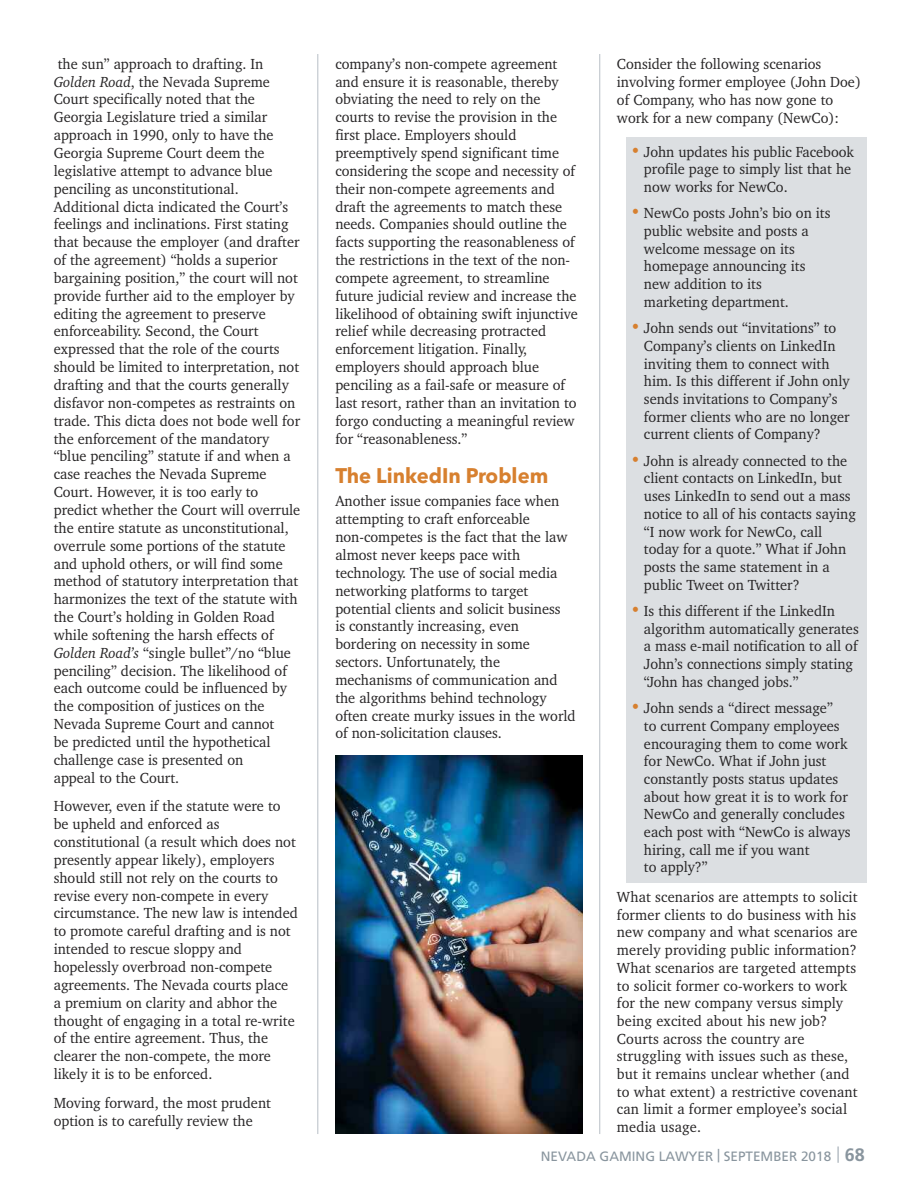
<style>
.page{position:relative;width:918px;height:1188px;background:#fff}
.page>*{position:absolute;margin:0;border:0;box-sizing:border-box;transform-origin:0 0}
.t1{font:700 21px "Avenir Next";color:#d7802f;scale:.96 1}
.t2{font:15px/17.9px "Charter";color:#272526;scale:.96 1}
.t3{font:13.5px "Frutiger";color:#89959e}
.s1{font-style:italic}
.s2{font-size:18px;color:#d7802f}
.s3{font-weight:700;font-size:18px}
</style>
<div class="page">
<div style="left:626px;top:137px;width:241px;height:746px;background:#dcdfe2"></div>
<svg style="left:837px;top:1146px;width:2px;height:17px"></svg>
<hr style="left:317px;top:54px;width:1px;height:1080px;background:#b8bfc6">
<hr style="left:599px;top:54px;width:1px;height:1080px;background:#b8bfc6">
<img style="left:336px;top:756px;width:246px;height:378px">
<p class="t2" style="left:54px;top:55px;width:258px">the sun” approach to drafting. In <span class="s1">Golden Road</span>, the Nevada Supreme Court specifically noted that the Georgia Legislature tried a similar approach in 1990, only to have the Georgia Supreme Court deem the legislative attempt to advance blue penciling as unconstitutional.<br>Additional dicta indicated the Court’s feelings and inclinations. First stating that because the employer (and drafter of the agreement) “holds a superior bargaining position,” the court will not provide further aid to the employer by editing the agreement to preserve enforceability. Second, the Court expressed that the role of the courts should be limited to interpretation, not drafting and that the courts generally disfavor non-competes as restraints on trade. This dicta does not bode well for the enforcement of the mandatory “blue penciling” statute if and when a case reaches the Nevada Supreme Court. However, it is too early to predict whether the Court will overrule the entire statute as unconstitutional, overrule some portions of the statute and uphold others, or will find some method of statutory interpretation that harmonizes the text of the statute with the Court’s holding in Golden Road while softening the harsh effects of <span class="s1">Golden Road’s</span> “single bullet”/no “blue penciling” decision. The likelihood of each outcome could be influenced by the composition of justices on the Nevada Supreme Court and cannot<br>be predicted until the hypothetical challenge case is presented on<br>appeal to the Court.</p>
<p class="t2" style="left:54px;top:797px;width:256px">However, even if the statute were to be upheld and enforced as constitutional (a result which does not presently appear likely), employers should still not rely on the courts to revise every non-compete in every circumstance. The new law is intended to promote careful drafting and is not intended to rescue sloppy and hopelessly overbroad non-compete agreements. The Nevada courts place a premium on clarity and abhor the thought of engaging in a total re-write of the entire agreement. Thus, the clearer the non-compete, the more likely it is to be enforced.</p>
<p class="t2" style="left:54px;top:1094px;width:228px">Moving forward, the most prudent option is to carefully review the</p>
<p class="t2" style="left:335px;top:55px;width:254px">company’s non-compete agreement and ensure it is reasonable, thereby obviating the need to rely on the courts to revise the provision in the first place. Employers should preemptively spend significant time considering the scope and necessity of their non-compete agreements and draft the agreements to match these needs. Companies should outline the facts supporting the reasonableness of the restrictions in the text of the non&shy;compete agreement, to streamline future judicial review and increase the likelihood of obtaining swift injunctive relief while decreasing protracted enforcement litigation. Finally, employers should approach blue penciling as a fail-safe or measure of last resort, rather than an invitation to forgo conducting a meaningful review for “reasonableness.”</p>
<h1 class="t1" style="left:335px;top:458px;width:223px">The LinkedIn Problem</h1>
<p class="t2" style="left:335px;top:492px;width:252px">Another issue companies face when attempting to craft enforceable non-competes is the fact that the law almost never keeps pace with technology. The use of social media networking platforms to target potential clients and solicit business<br>is constantly increasing, even bordering on necessity in some sectors. Unfortunately, the mechanisms of communication and the algorithms behind technology often create murky issues in the world of non-solicitation clauses.</p>
<p class="t2" style="left:617px;top:55px;width:256px">Consider the following scenarios involving former employee (John Doe) of Company, who has now gone to work for a new company (NewCo):</p>
<p class="t2" style="left:644px;top:143px;width:220px;text-indent:-13px"><span class="s2">•</span> John updates his public Facebook profile page to simply list that he now works for NewCo.</p>
<p class="t2" style="left:644px;top:204px;width:196px;text-indent:-13px"><span class="s2">•</span> NewCo posts John’s bio on its public website and posts a welcome message on its homepage announcing its new addition to its<br>marketing department.</p>
<p class="t2" style="left:644px;top:319px;width:216px;text-indent:-13px"><span class="s2">•</span> John sends out “invitations” to<br>Company’s clients on LinkedIn inviting them to connect with him. Is this different if John only sends invitations to Company’s former clients who are no longer current clients of Company?</p>
<p class="t2" style="left:644px;top:452px;width:222px;text-indent:-13px"><span class="s2">•</span> John is already connected to the client contacts on LinkedIn, but uses LinkedIn to send out a mass notice to all of his contacts saying “I now work for NewCo, call today for a quote.” What if John posts the same statement in a public Tweet on Twitter?</p>
<p class="t2" style="left:644px;top:602px;width:225px;text-indent:-13px"><span class="s2">•</span> Is this different if the LinkedIn algorithm automatically generates a mass e-mail notification to all of John’s connections simply stating “John has changed jobs.”</p>
<p class="t2" style="left:644px;top:699px;width:217px;text-indent:-13px"><span class="s2">•</span> John sends a “direct message”<br>to current Company employees encouraging them to come work for NewCo. What if John just constantly posts status updates about how great it is to work for<br>NewCo and generally concludes each post with “NewCo is always hiring, call me if you want<br>to apply?”</p>
<p class="t2" style="left:617px;top:888px;width:252px">What scenarios are attempts to solicit former clients to do business with his new company and what scenarios are merely providing public information?<br>What scenarios are targeted attempts to solicit former co-workers to work for the new company versus simply being excited about his new job?<br>Courts across the country are struggling with issues such as these, but it remains unclear whether (and to what extent) a restrictive covenant can limit a former employee’s social media usage.</p>
<p class="t3" style="left:541px;top:1151px;width:325px">NEVADA GAMING LAWYER | SEPTEMBER 2018 <span class="s3">68</span></p>
</div>
